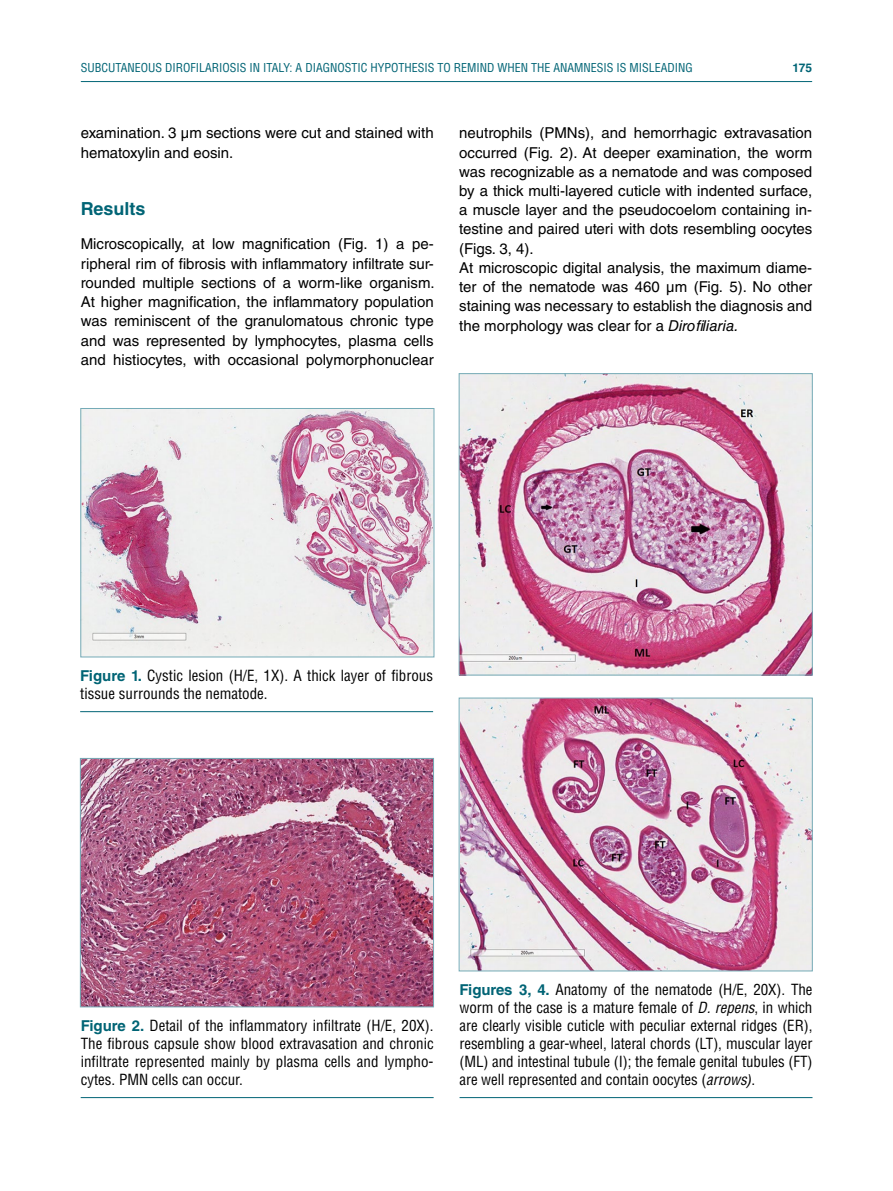
<style>
.page{position:relative;width:893px;height:1191px;background:#fff}
.page>*{position:absolute;margin:0;border:0;box-sizing:border-box;transform-origin:0 0}
.t1{font:700 18px "Helvetica LT Std";color:#006475}
.t2{font:15px/19.2px "Helvetica LT Std";color:#000}
.t3{font:condensed 15px/18px "Helvetica LT Std";color:#000;text-align:justify}
.t4{font:condensed 12px "Helvetica LT Std";color:#006475}
.t5{font:700 12px "Helvetica LT Std";color:#006475}
.s1{font-style:italic}
.s2{font-weight:700;font-stretch:normal;color:#006475}
.s3{font-style:italic;font-stretch:normal}
</style>
<div class="page">
<hr style="left:81px;top:81px;width:731px;height:1px;background:#006475">
<img style="left:82px;top:760px;width:350px;height:245px">
<div style="left:80px;top:758px;width:354px;height:249px;border:1px solid #75abb7"></div>
<hr style="left:80px;top:711px;width:353px;height:1px;background:#006475">
<img style="left:83px;top:410px;width:349px;height:245px">
<div style="left:81px;top:408px;width:353px;height:249px;border:1px solid #75abb7"></div>
<hr style="left:81px;top:1097px;width:353px;height:1px;background:#006475">
<img style="left:461px;top:375px;width:349px;height:298px">
<div style="left:459px;top:373px;width:353px;height:302px;border:1px solid #75abb7"></div>
<img style="left:461px;top:700px;width:349px;height:269px">
<div style="left:459px;top:698px;width:353px;height:273px;border:1px solid #75abb7"></div>
<hr style="left:460px;top:1097px;width:352px;height:1px;background:#006475">
<p class="t4" style="left:81px;top:61px;width:613px">SUBCUTANEOUS DIROFILARIOSIS IN ITALY: A DIAGNOSTIC HYPOTHESIS TO REMIND WHEN THE ANAMNESIS IS MISLEADING</p>
<p class="t5" style="left:792px;top:61px;width:21px">175</p>
<p class="t2" style="left:81px;top:123px;width:354px">examination. 3 µm sections were cut and stained with hematoxylin and eosin.</p>
<p class="t1" style="left:81px;top:197px;width:66px">Results</p>
<p class="t2" style="left:81px;top:234px;width:355px;text-align:justify">Microscopically, at low magnification (Fig. 1) a pe&shy;ripheral rim of fibrosis with inflammatory infiltrate sur&shy;rounded multiple sections of a worm-like organism.<br>At higher magnification, the inflammatory population was reminiscent of the granulomatous chronic type and was represented by lymphocytes, plasma cells and histiocytes, with occasional polymorphonuclear</p>
<p class="t2" style="left:459px;top:123px;width:354px">neutrophils (PMNs), and hemorrhagic extravasation occurred (Fig. 2). At deeper examination, the worm was recognizable as a nematode and was composed by a thick multi-layered cuticle with indented surface, a muscle layer and the pseudocoelom containing in&shy;testine and paired uteri with dots resembling oocytes (Figs. 3, 4).<br>At microscopic digital analysis, the maximum diame&shy;ter of the nematode was 460 µm (Fig. 5). No other staining was necessary to establish the diagnosis and the morphology was clear for a <span class="s1">Dirofiliaria.</span></p>
<p class="t3" style="left:80px;top:666px;width:354px"><span class="s2">Figure 1.</span> Cystic lesion (H/E, 1X). A thick layer of fibrous tissue surrounds the nematode.</p>
<p class="t3" style="left:81px;top:1016px;width:354px"><span class="s2">Figure 2.</span> Detail of the inflammatory infiltrate (H/E, 20X).<br>The fibrous capsule show blood extravasation and chronic infiltrate represented mainly by plasma cells and lympho&shy;cytes. PMN cells can occur.</p>
<p class="t3" style="left:460px;top:980px;width:354px"><span class="s2">Figures 3, 4.</span> Anatomy of the nematode (H/E, 20X). The worm of the case is a mature female of <span class="s1">D. repens</span>, in which are clearly visible cuticle with peculiar external ridges (ER), resembling a gear-wheel, lateral chords (LT), muscular layer (ML) and intestinal tubule (I); the female genital tubules (FT) are well represented and contain oocytes (<span class="s1">arrows</span><span class="s3">)</span>.</p>
</div>
